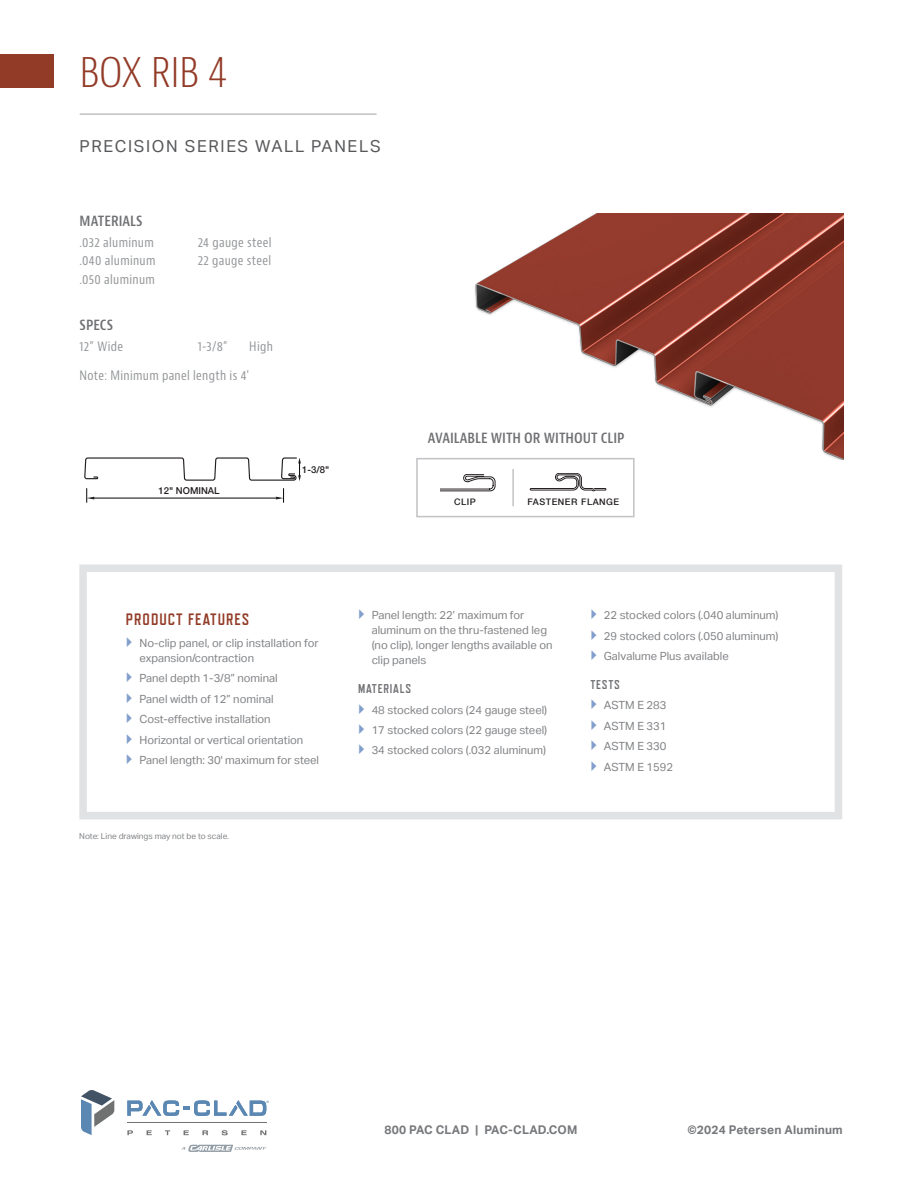
<style>
.page{position:relative;width:918px;height:1188px;background:#fff}
.page>*{position:absolute;margin:0;border:0;box-sizing:border-box;transform-origin:0 0}
.t1{font:300 condensed 43.5px "Bernino Sans";letter-spacing:-.01em;color:#923b27}
.t2{font:16.5px "Aktiv Grotesk";letter-spacing:.1em;color:#57585a}
.Product_Features-Header{font:700 16.5px "Refrigerator Deluxe";letter-spacing:.06em;color:#923b27}
.t3{font:600 condensed 15px "Bernino Sans";color:#6f7073}
.t4{font:condensed 12.75px "Bernino Sans";letter-spacing:.025em;color:#939598}
.Product_Features-Body_Copy_Bullets{font:700 12.75px "Refrigerator Deluxe";letter-spacing:.06em;color:#6f7073}
.t5{font:700 12px "Aktiv Grotesk";letter-spacing:.015em;color:#76787b}
.t6{font:11.25px/15px "Aktiv Grotesk";color:#808285}
.t7{font:500 9.45px "Helvetica Neue";color:#231f20}
.Bullets{font:500 9px "Helvetica Neue";letter-spacing:.06em;color:#231f20}
.Note_Sections{font:8.25px "Aktiv Grotesk";color:#808285}
</style>
<div class="page">
<svg style="left:127px;top:1100px;width:142px;height:16px"></svg>
<svg style="left:127px;top:1130px;width:6px;height:5px"></svg>
<svg style="left:147px;top:1130px;width:5px;height:5px"></svg>
<svg style="left:165px;top:1130px;width:5px;height:5px"></svg>
<svg style="left:184px;top:1130px;width:5px;height:5px"></svg>
<svg style="left:202px;top:1130px;width:6px;height:5px"></svg>
<svg style="left:222px;top:1130px;width:6px;height:5px"></svg>
<svg style="left:241px;top:1130px;width:6px;height:5px"></svg>
<svg style="left:260px;top:1130px;width:6px;height:5px"></svg>
<hr style="left:127px;top:1123px;width:140px;height:1px;background:#707271">
<svg style="left:81px;top:1090px;width:33px;height:45px"></svg>
<svg style="left:181px;top:1145px;width:85px;height:7px"></svg>
<div style="left:416px;top:458px;width:219px;height:59px;border:2px solid #c1c2c4"></div>
<hr style="left:512px;top:469px;width:2px;height:37px;background:#c1c2c4">
<svg style="left:440px;top:474px;width:56px;height:17px"></svg>
<svg style="left:530px;top:473px;width:76px;height:18px"></svg>
<div style="left:0;top:54px;width:54px;height:34px;background:#923b27"></div>
<hr style="left:80px;top:113px;width:297px;height:2px;background:#c1c2c4">
<img style="left:473px;top:214px;width:371px;height:246px">
<div style="left:79px;top:565px;width:763px;height:254px;border:8px solid #e1e2e4"></div>
<svg style="left:84px;top:457px;width:217px;height:46px"></svg>
<p class="t1" style="left:80px;top:45px;width:149px">BOX RIB 4</p>
<p class="t2" style="left:80px;top:136px;width:302px">PRECISION SERIES WALL PANELS</p>
<p class="t3" style="left:80px;top:211px;width:64px">MATERIALS</p>
<p class="t4" style="left:80px;top:234px;width:76px">.032 aluminum</p>
<p class="t4" style="left:80px;top:253px;width:77px">.040 aluminum</p>
<p class="t4" style="left:80px;top:272px;width:77px">.050 aluminum</p>
<p class="t4" style="left:198px;top:234px;width:75px">24 gauge steel</p>
<p class="t4" style="left:198px;top:253px;width:75px">22 gauge steel</p>
<p class="t3" style="left:80px;top:315px;width:35px">SPECS</p>
<p class="t4" style="left:80px;top:338px;width:45px">12” Wide</p>
<p class="t4" style="left:198px;top:338px;width:31px">1-3/8”</p>
<p class="t4" style="left:249px;top:338px;width:25px">High</p>
<p class="t4" style="left:80px;top:368px;width:171px">Note: Minimum panel length is 4'</p>
<p class="t7" style="left:159px;top:483px;width:63px">12" NOMINAL</p>
<p class="t7" style="left:302px;top:462px;width:29px">1-3/8"</p>
<p class="t3" style="left:428px;top:428px;width:198px">AVAILABLE WITH OR WITHOUT CLIP</p>
<p class="Bullets" style="left:454px;top:494px;width:23px">CLIP</p>
<p class="Bullets" style="left:528px;top:494px;width:93px">FASTENER FLANGE</p>
<p class="Product_Features-Header" style="left:126px;top:610px;width:125px">PRODUCT FEATURES</p>
<p class="t6" style="left:139px;top:635px;width:181px">No-clip panel, or clip installation for expansion/contraction</p>
<p class="t6" style="left:139px;top:671px;width:140px">Panel depth 1-3/8” nominal</p>
<p class="t6" style="left:139px;top:691px;width:136px">Panel width of 12” nominal</p>
<p class="t6" style="left:139px;top:712px;width:133px">Cost-effective installation</p>
<p class="t6" style="left:139px;top:732px;width:165px">Horizontal or vertical orientation</p>
<p class="t6" style="left:139px;top:752px;width:181px">Panel length: 30' maximum for steel</p>
<p class="Note_Sections" style="left:79px;top:831px;width:151px">Note: Line drawings may not be to scale.</p>
<p class="t6" style="left:372px;top:608px;width:182px">Panel length: 22’ maximum for aluminum on the thru-fastened leg (no clip), longer lengths available on clip panels</p>
<p class="Product_Features-Body_Copy_Bullets" style="left:358px;top:681px;width:54px">MATERIALS</p>
<p class="t6" style="left:372px;top:702px;width:177px">48 stocked colors (24 gauge steel)</p>
<p class="t6" style="left:372px;top:722px;width:177px">17 stocked colors (22 gauge steel)</p>
<p class="t6" style="left:372px;top:743px;width:176px">34 stocked colors (.032 aluminum)</p>
<p class="t6" style="left:604px;top:608px;width:176px">22 stocked colors (.040 aluminum)</p>
<p class="t6" style="left:604px;top:628px;width:176px">29 stocked colors (.050 aluminum)</p>
<p class="t6" style="left:604px;top:648px;width:126px">Galvalume Plus available</p>
<p class="Product_Features-Body_Copy_Bullets" style="left:590px;top:677px;width:31px">TESTS</p>
<p class="t6" style="left:604px;top:698px;width:64px">ASTM E 283</p>
<p class="t6" style="left:604px;top:718px;width:64px">ASTM E 331</p>
<p class="t6" style="left:604px;top:739px;width:64px">ASTM E 330</p>
<p class="t6" style="left:604px;top:759px;width:71px">ASTM E 1592</p>
<p class="t5" style="left:385px;top:1123px;width:194px">800 PAC CLAD | PAC-CLAD.COM</p>
<p class="t5" style="left:687px;top:1122px;width:157px">©2024 Petersen Aluminum</p>
</div>
